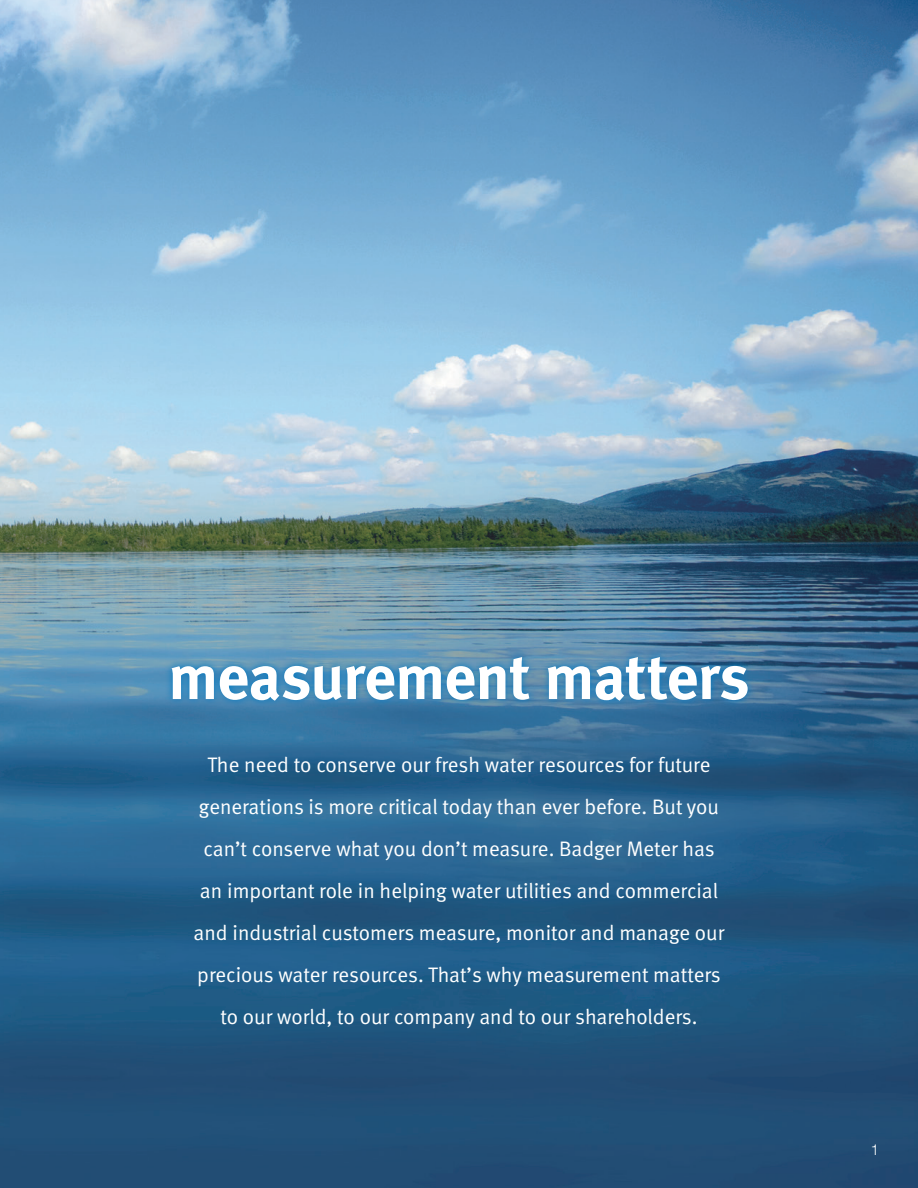
<style>
.page{position:relative;width:918px;height:1188px;background:#fff}
.page>*{position:absolute;margin:0;border:0;box-sizing:border-box;transform-origin:0 0}
.t1{font:700 63px "Meta";letter-spacing:-.015em;color:#fff}
.t2{font:21px/42px "Meta Normal";color:#fff;text-align:center}
.t3{font:300 15px "Helvetica Neue";color:#fff}
</style>
<div class="page">
<img style="left:0;top:0;width:918px;height:1188px">
<svg style="left:164px;top:649px;width:591px;height:59px;background:#3d85b4"></svg>
<h1 class="t1" style="left:168px;top:640px;width:583px">measurement matters</h1>
<p class="t2" style="left:194px;top:744px;width:532px">The need to conserve our fresh water resources for future generations is more critical today than ever before. But you can’t conserve what you don’t measure. Badger Meter has an important role in helping water utilities and commercial and industrial customers measure, monitor and manage our precious water resources. That’s why measurement matters to our world, to our company and to our shareholders.</p>
<p class="t3" style="left:871px;top:1138px;width:10px">1</p>
</div>
